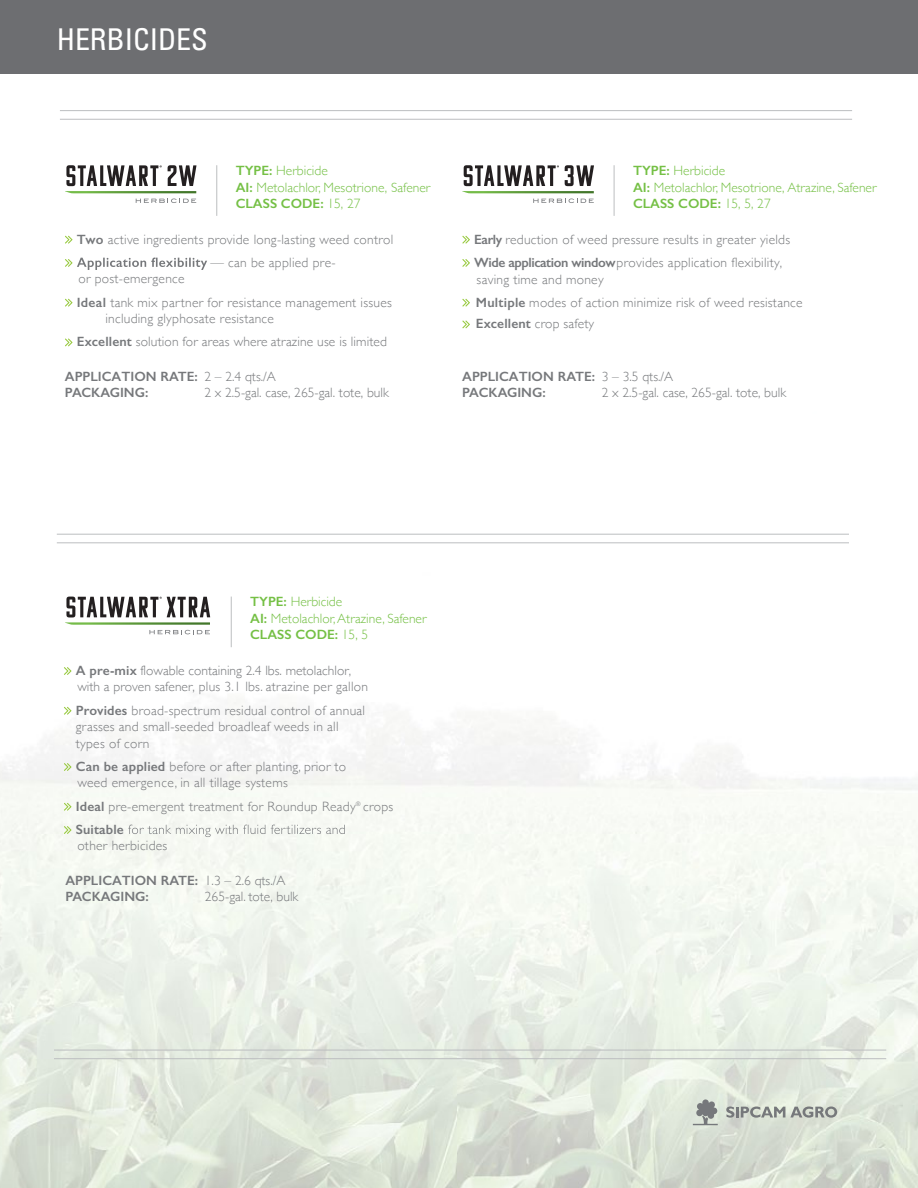
<style>
.page{position:relative;width:918px;height:1188px;background:#fff}
.page>*{position:absolute;margin:0;border:0;box-sizing:border-box;transform-origin:0 0}
.t1{font:condensed 30px "Univers LT Std";color:#fff}
.t2{font:300 13.5px/23.2px "Gill Sans";letter-spacing:.02em;color:#76787b}
.t3{font:300 13.5px/16.4px "Gill Sans";color:#75c045}
.t4{font:300 13.5px/16.5px "Gill Sans";color:#76787b}
.t5{font:600 13.5px/16.5px "Gill Sans";color:#76787b}
.s1{font-weight:600}
.s2{font-weight:300}
</style>
<div class="page">
<img style="left:825px;top:73px;width:93px;height:1115px">
<img style="left:0;top:417px;width:826px;height:771px">
<div style="left:0;top:0;width:918px;height:73px;background:#6d6e71"></div>
<hr style="left:57px;top:534px;width:792px;height:1px;background:#bcbec0">
<hr style="left:57px;top:543px;width:792px;height:1px;background:#bcbec0">
<hr style="left:54px;top:1050px;width:832px;height:1px;background:#bcbec0">
<hr style="left:54px;top:1058px;width:832px;height:1px;background:#bcbec0">
<svg style="left:693px;top:1099px;width:25px;height:26px"></svg>
<svg style="left:726px;top:1107px;width:111px;height:11px"></svg>
<hr style="left:60px;top:110px;width:792px;height:1px;background:#bcbec0">
<hr style="left:60px;top:119px;width:792px;height:1px;background:#bcbec0">
<hr style="left:231px;top:597px;width:1px;height:50px;background:#bcbec0">
<svg style="left:64px;top:667px;width:8px;height:8px"></svg>
<svg style="left:64px;top:707px;width:8px;height:8px"></svg>
<svg style="left:64px;top:763px;width:8px;height:8px"></svg>
<svg style="left:64px;top:803px;width:8px;height:8px"></svg>
<svg style="left:64px;top:826px;width:8px;height:8px"></svg>
<svg style="left:128px;top:825px;width:217px;height:12px"></svg>
<hr style="left:614px;top:165px;width:1px;height:51px;background:#bcbec0">
<svg style="left:462px;top:236px;width:8px;height:8px"></svg>
<svg style="left:462px;top:259px;width:8px;height:8px"></svg>
<svg style="left:462px;top:299px;width:8px;height:8px"></svg>
<svg style="left:462px;top:320px;width:8px;height:8px"></svg>
<hr style="left:217px;top:165px;width:1px;height:51px;background:#bcbec0">
<svg style="left:65px;top:236px;width:8px;height:8px"></svg>
<svg style="left:65px;top:258px;width:142px;height:12px"></svg>
<svg style="left:65px;top:299px;width:8px;height:8px"></svg>
<svg style="left:65px;top:338px;width:8px;height:8px"></svg>
<svg style="left:65px;top:165px;width:131px;height:38px"></svg>
<svg style="left:462px;top:165px;width:132px;height:38px"></svg>
<svg style="left:65px;top:597px;width:145px;height:37px"></svg>
<h1 class="t1" style="left:57px;top:20px;width:153px">HERBICIDES</h1>
<p class="t3" style="left:236px;top:162px;width:196px"><span class="s1">TYPE:</span> Herbicide<br><span class="s1">AI:</span> Metolachlor, Mesotrione, Safener<br><span class="s1">CLASS CODE:</span> 15, 27</p>
<p class="t2" style="left:77px;top:227px;width:318px"><span class="s1">Two</span> active ingredients provide long-lasting weed control</p>
<p class="t2" style="left:210px;top:250px;width:127px">— can be applied pre-</p>
<p class="t2" style="left:77px;top:267px;width:317px">or post-emergence<br><span class="s1">Ideal</span> tank mix partner for resistance management issues</p>
<p class="t2" style="left:77px;top:306px;width:312px;text-indent:29px">including glyphosate resistance<br><span class="s1">Excellent</span> solution for areas where atrazine use is limited</p>
<p class="t5" style="left:65px;top:368px;width:213px">APPLICATION RATE: <span class="s2">2 – 2.4 qts./A<br></span>PACKAGING:</p>
<p class="t4" style="left:204px;top:384px;width:186px">2 x 2.5-gal. case, 265-gal. tote, bulk</p>
<p class="t3" style="left:633px;top:162px;width:245px"><span class="s1">TYPE:</span> Herbicide<br><span class="s1">AI:</span> Metolachlor, Mesotrione, Atrazine, Safener<br><span class="s1">CLASS CODE:</span> 15, 5, 27</p>
<p class="t2" style="left:474px;top:227px;width:317px"><span class="s1">Early</span> reduction of weed pressure results in greater yields<br><span class="s1">Wide application window</span>provides application flexibility,</p>
<p class="t2" style="left:476px;top:268px;width:328px;line-height:22.2px">saving time and money<br><span class="s1">Multiple</span> modes of action minimize risk of weed resistance<br><span class="s1">Excellent</span> crop safety</p>
<p class="t5" style="left:462px;top:368px;width:213px">APPLICATION RATE: <span class="s2">3 – 3.5 qts./A<br></span>PACKAGING:</p>
<p class="t4" style="left:602px;top:384px;width:186px">2 x 2.5-gal. case, 265-gal. tote, bulk</p>
<p class="t3" style="left:250px;top:593px;width:178px"><span class="s1">TYPE:</span> Herbicide<br><span class="s1">AI:</span> Metolachlor,Atrazine, Safener<br><span class="s1">CLASS CODE:</span> 15, 5</p>
<p class="t4" style="left:76px;top:662px;width:294px"><span class="s1">A pre-mix</span> flowable containing 2.4 lbs. metolachlor, with a proven safener, plus 3.1 lbs. atrazine per gallon</p>
<p class="t2" style="left:76px;top:701px;width:291px;line-height:16.5px"><span class="s1">Provides</span> broad-spectrum residual control of annual grasses and small-seeded broadleaf weeds in all types of corn</p>
<p class="t2" style="left:76px;top:758px;width:272px;line-height:16.5px"><span class="s1">Can be applied</span> before or after planting, prior to weed emergence, in all tillage systems</p>
<p class="t2" style="left:76px;top:794px;width:319px"><span class="s1">Ideal</span> pre-emergent treatment for Roundup Ready<sup>®</sup> crops<br><span class="s1">Suitable</span></p>
<p class="t2" style="left:77px;top:834px;width:92px">other herbicides</p>
<p class="t5" style="left:65px;top:872px;width:222px">APPLICATION RATE: <span class="s2">1.3 – 2.6 qts./A<br></span>PACKAGING:</p>
<p class="t4" style="left:205px;top:888px;width:95px">265-gal. tote, bulk</p>
</div>
